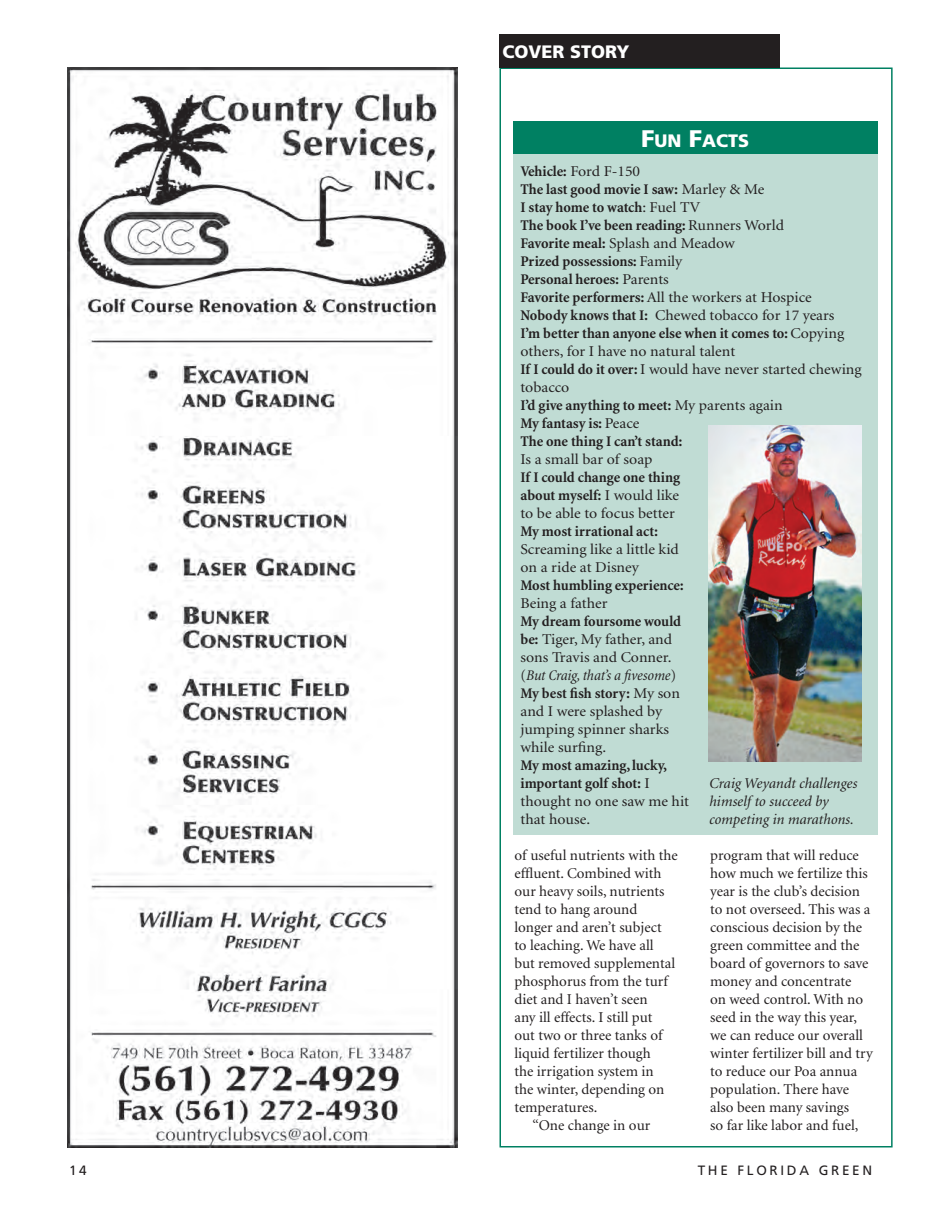
<style>
.page{position:relative;width:945px;height:1215px;background:#fff}
.page>*{position:absolute;margin:0;border:0;box-sizing:border-box;transform-origin:0 0}
.t1{font:900 18px "Frutiger";color:#fff}
.t2{font:900 18px "Frutiger";color:#fff}
.t3{font:15px/18px "Minion";color:#231f20}
.t4{font:700 condensed 15px/18px "Minion";letter-spacing:-.005em;color:#231f20;scale:1.05 1}
.t5{font:15px/18px "Minion";color:#231f20;scale:1.05 1}
.t6{font:italic 15px/18px "Minion";color:#231f20}
.t7{font:13.5px "Frutiger";letter-spacing:.2em;color:#231f20}
.s1{font-size:24px}
.s2{font-weight:400;font-stretch:normal}
.s3{font-weight:700;font-stretch:condensed}
.s4{font-style:italic;font-stretch:condensed}
</style>
<div class="page">
<div style="left:500px;top:68px;width:393px;height:1080px;background:#fff;border:2px solid #008062"></div>
<div style="left:500px;top:34px;width:280px;height:34px;background:#231f20"></div>
<img style="left:68px;top:68px;width:390px;height:1079px">
<div style="left:513px;top:122px;width:365px;height:713px;background:#c0dcd4"></div>
<div style="left:513px;top:122px;width:365px;height:32px;background:#008062"></div>
<img style="left:709px;top:426px;width:152px;height:336px">
<p class="t1" style="left:502px;top:41px;width:128px">COVER STORY</p>
<p class="t2" style="left:641px;top:130px;width:110px"><span class="s1">F</span>UN <span class="s1">F</span>ACTS</p>
<p class="t4" style="left:520px;top:162px;width:326px">Vehicle: <span class="s2">Ford F-150<br></span>The last good movie I saw: <span class="s2">Marley &amp; Me<br></span>I stay home to watch<span class="s2">: Fuel TV<br></span>The book I’ve been reading: <span class="s2">Runners World<br></span>Favorite meal: <span class="s2">Splash and Meadow<br></span>Prized possessions: <span class="s2">Family<br></span>Personal heroes: <span class="s2">Parents<br></span>Favorite performers: <span class="s2">All the workers at Hospice </span>Nobody knows that I: <span class="s2">Chewed tobacco for 17 years<br></span>I’m better than anyone else when it comes to: <span class="s2">Copying others, for I have no natural talent<br></span>If I could do it over: <span class="s2">I would have never started chewing tobacco<br></span>I’d give anything to meet: <span class="s2">My parents again<br></span>My fantasy is: <span class="s2">Peace<br></span>The one thing I can’t stand:</p>
<p class="t5" style="left:520px;top:450px;width:127px">Is a small bar of soap</p>
<p class="t4" style="left:520px;top:468px;width:154px;text-align:justify">If I could change one thing about myself: <span class="s2">I would like to be able to focus better</span></p>
<p class="t4" style="left:520px;top:522px;width:132px">My most irrational act:</p>
<p class="t5" style="left:520px;top:540px;width:152px">Screaming like a little kid on a ride at Disney</p>
<p class="t4" style="left:520px;top:576px;width:157px">Most humbling experience:</p>
<p class="t5" style="left:520px;top:594px;width:84px">Being a father</p>
<p class="t5" style="left:520px;top:612px;width:155px"><span class="s3">My dream foursome would be:</span> Tiger, My father, and sons Travis and Conner. (<span class="s4">But Craig, that’s a fivesome</span>)<br><span class="s3">My best fish story:</span> My son and I were splashed by jumping spinner sharks while surfing.</p>
<p class="t4" style="left:520px;top:756px;width:162px">My most amazing, lucky, important golf shot: <span class="s2">I thought no one saw me hit that house.</span></p>
<p class="t6" style="left:709px;top:774px;width:150px">Craig Weyandt challenges himself to succeed by competing in marathons.</p>
<p class="t3" style="left:514px;top:846px;width:165px">of useful nutrients with the</p>
<p class="t3" style="left:514px;top:864px;width:149px">effluent. Combined with</p>
<p class="t3" style="left:514px;top:882px;width:152px">our heavy soils, nutrients</p>
<p class="t3" style="left:514px;top:900px;width:124px">tend to hang around</p>
<p class="t3" style="left:514px;top:918px;width:149px">longer and aren’t subject</p>
<p class="t3" style="left:514px;top:936px;width:141px">to leaching. We have all</p>
<p class="t3" style="left:514px;top:954px;width:162px">but removed supplemental</p>
<p class="t3" style="left:514px;top:972px;width:155px">phosphorus from the turf</p>
<p class="t3" style="left:514px;top:990px;width:135px">diet and I haven’t seen</p>
<p class="t3" style="left:514px;top:1008px;width:140px">any ill effects. I still put</p>
<p class="t3" style="left:514px;top:1026px;width:150px">out two or three tanks of</p>
<p class="t3" style="left:514px;top:1044px;width:138px">liquid fertilizer though</p>
<p class="t3" style="left:514px;top:1062px;width:141px">the irrigation system in</p>
<p class="t3" style="left:514px;top:1080px;width:151px">the winter, depending on</p>
<p class="t3" style="left:514px;top:1098px;width:84px">temperatures.</p>
<p class="t3" style="left:532px;top:1116px;width:119px">“One change in our</p>
<p class="t3" style="left:710px;top:846px;width:164px">program that will reduce how much we fertilize this year is the club’s decision to not overseed. This was a conscious decision by the green committee and the board of governors to save money and concentrate<br>on weed control. With no seed in the way this year, we can reduce our overall winter fertilizer bill and try to reduce our Poa annua population. There have also been many savings<br>so far like labor and fuel,</p>
<p class="t7" style="left:69px;top:1162px;width:19px">14</p>
<p class="t7" style="left:698px;top:1162px;width:176px">THE FLORIDA GREEN</p>
</div>
